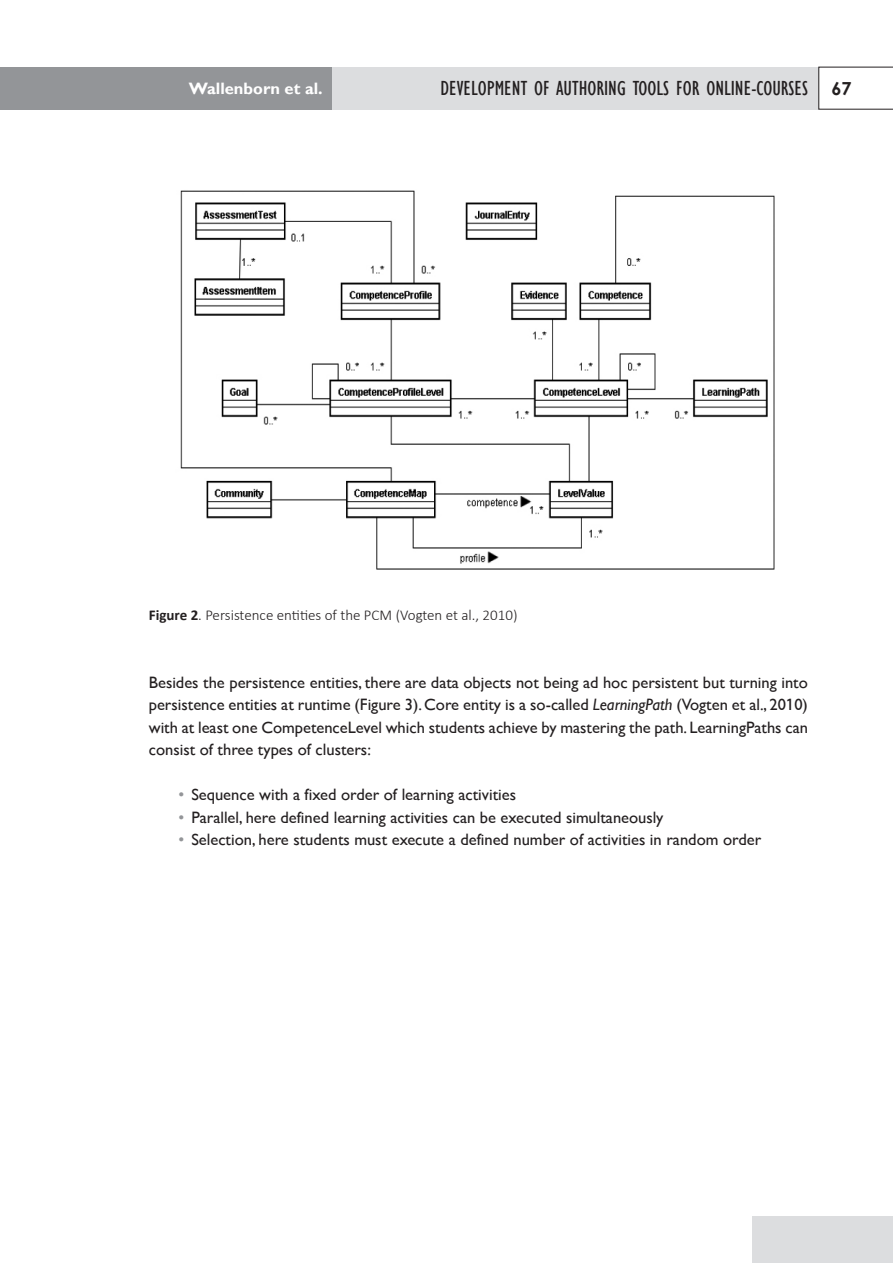
<style>
.page{position:relative;width:893px;height:1263px;background:#fff}
.page>*{position:absolute;margin:0;border:0;box-sizing:border-box;transform-origin:0 0}
.t1{font:condensed 21px "forma";color:#231f20}
.testo{font:16.5px/22.5px "forma";color:#231f20;text-align:justify}
.t2{font:700 16.5px "forma";color:#fff}
.Didascalie{font:300 15px "Calibri";color:#231f20}
.s1{font-family:"Century Gothic";font-weight:700;font-stretch:normal;font-size:18px}
.s2{font-weight:700}
.s3{font-style:italic}
.s4{color:#939598}
</style>
<div class="page">
<div style="left:332px;top:67px;width:487px;height:42px;background:#dcdddf"></div>
<svg style="left:819px;top:67px;width:74px;height:42px"></svg>
<div style="left:0;top:67px;width:332px;height:42px;background:#939598"></div>
<div style="left:753px;top:1217px;width:140px;height:46px;background:#dcdddf"></div>
<img style="left:180px;top:190px;width:595px;height:380px">
<p class="t2" style="left:189px;top:78px;width:135px">Wallenborn et al.</p>
<p class="t1" style="left:440px;top:76px;width:413px">DEVELOPMENT OF AUTHORING TOOLS FOR ONLINE-COURSES <span class="s1">67</span></p>
<p class="Didascalie" style="left:149px;top:606px;width:370px"><span class="s2">Figure 2</span>. Persistence entities of the PCM (Vogten et al., 2010)</p>
<p class="testo" style="left:149px;top:671px;width:661px">Besides the persistence entities, there are data objects not being ad hoc persistent but turning into persistence entities at runtime (Figure 3). Core entity is a so-called <span class="s3">LearningPath</span> (Vogten et al., 2010) with at least one CompetenceLevel which students achieve by mastering the path. LearningPaths can consist of three types of clusters:</p>
<p class="testo" style="left:179px;top:783px;width:339px"><span class="s4">•</span> Sequence with a fixed order of learning activities</p>
<p class="testo" style="left:179px;top:806px;width:486px"><span class="s4">•</span> Parallel, here defined learning activities can be executed simultaneously</p>
<p class="testo" style="left:179px;top:828px;width:584px"><span class="s4">•</span> Selection, here students must execute a defined number of activities in random order</p>
</div>
